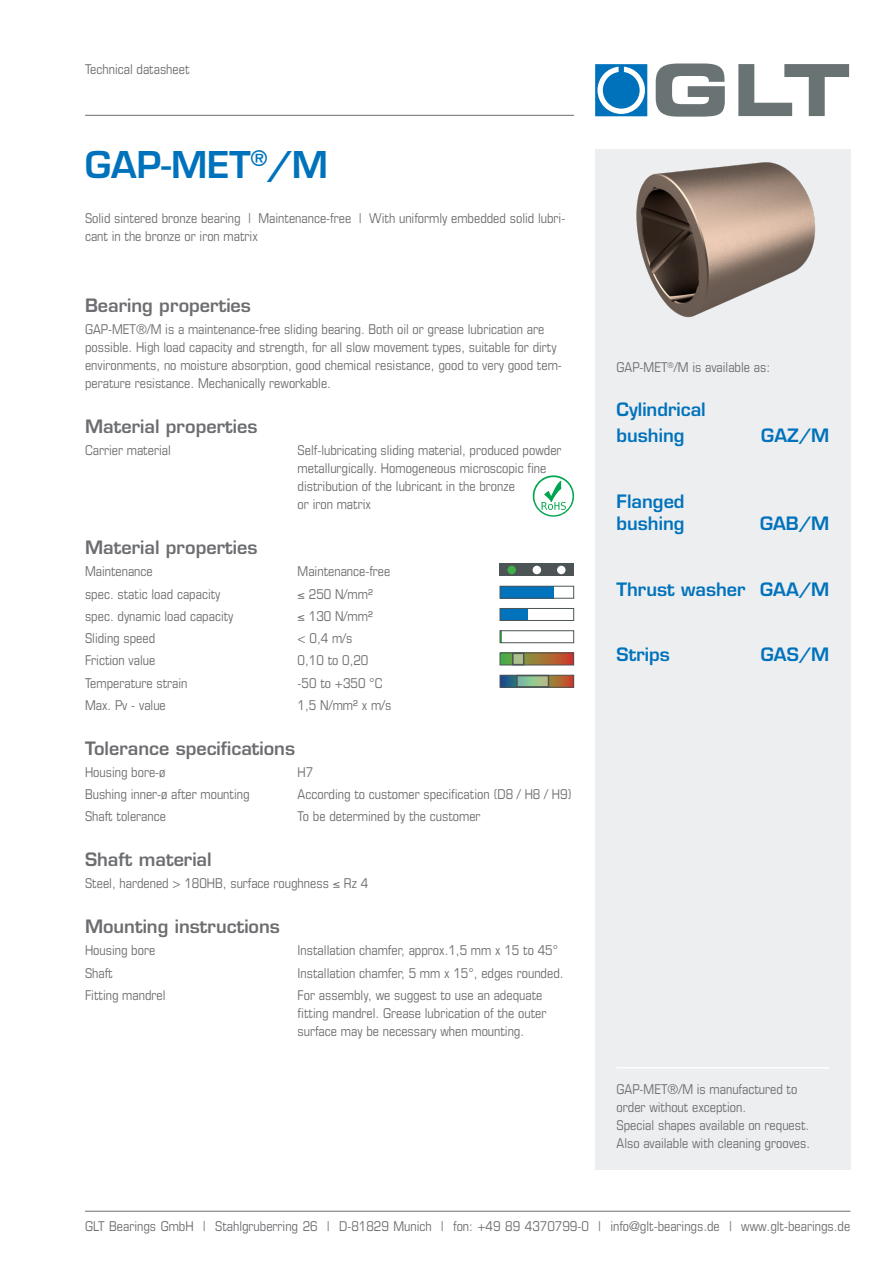
<style>
.page{position:relative;width:893px;height:1263px;background:#fff}
.page>*{position:absolute;margin:0;border:0;box-sizing:border-box;transform-origin:0 0}
.Headline_Produkt{font:600 36px "Eurostile";color:#0072bc}
.Überschrift_Eigensch{font:600 18px "Eurostile";color:#6c6d70}
.Headline_blau{font:600 18px "Eurostile";color:#0072bc}
.Einf__Abs__hängender{font:condensed 13.5px/18px "Eurostile";color:#6c6d70}
</style>
<div class="page">
<hr style="left:85px;top:1211px;width:765px;height:1px;background:#6c6d70">
<div style="left:595px;top:149px;width:255px;height:1020px;background:#eceeef"></div>
<img style="left:636px;top:162px;width:180px;height:156px">
<div style="left:500px;top:564px;width:74px;height:12px;background:#4d5455"></div>
<div style="left:533px;top:566px;width:8px;height:8px;background:#fff;border-radius:50%"></div>
<div style="left:507px;top:566px;width:9px;height:8px;background:#40ae49;border-radius:50%"></div>
<div style="left:557px;top:566px;width:9px;height:8px;background:#fff;border-radius:50%"></div>
<svg style="left:502px;top:588px;width:52px;height:9px"></svg>
<div style="left:500px;top:586px;width:74px;height:13px;border:1px solid #4d5455"></div>
<svg style="left:502px;top:610px;width:26px;height:9px"></svg>
<div style="left:500px;top:608px;width:74px;height:13px;border:1px solid #4d5455"></div>
<div style="left:500px;top:630px;width:74px;height:13px;border:1px solid #4d5455"></div>
<svg style="left:502px;top:655px;width:70px;height:8px"></svg>
<div style="left:500px;top:653px;width:74px;height:12px;border:1px solid #4d5455"></div>
<div style="left:513px;top:653px;width:11px;height:12px;background:#abc28b"></div>
<div style="left:512px;top:653px;width:12px;height:12px;border:2px solid #4d5455"></div>
<svg style="left:502px;top:677px;width:70px;height:9px"></svg>
<div style="left:500px;top:675px;width:74px;height:13px;border:1px solid #4d5455"></div>
<svg style="left:519px;top:678px;width:27px;height:7px"></svg>
<div style="left:516px;top:675px;width:33px;height:13px;border:2px solid #4d5455"></div>
<svg style="left:595px;top:64px;width:52px;height:52px"></svg>
<svg style="left:656px;top:64px;width:193px;height:53px"></svg>
<hr style="left:85px;top:115px;width:489px;height:1px;background:#6c6d70">
<svg style="left:533px;top:475px;width:41px;height:42px"></svg>
<hr style="left:617px;top:1067px;width:212px;height:1px;background:#fff">
<p class="Einf__Abs__hängender" style="left:85px;top:60px;width:106px">Technical datasheet</p>
<p class="Headline_Produkt" style="left:85px;top:142px;width:245px">GAP-MET<sup>®</sup>/M</p>
<p class="Einf__Abs__hängender" style="left:85px;top:209px;width:482px">Solid sintered bronze bearing | Maintenance-free | With uniformly embedded solid lubri&shy;cant in the bronze or iron matrix</p>
<p class="Überschrift_Eigensch" style="left:85px;top:294px;width:167px">Bearing properties</p>
<p class="Einf__Abs__hängender" style="left:85px;top:320px;width:478px">GAP-MET®/M is a maintenance-free sliding bearing. Both oil or grease lubrication are possible. High load capacity and strength, for all slow movement types, suitable for dirty environments, no moisture absorption, good chemical resistance, good to very good tem&shy;perature resistance. Mechanically reworkable.</p>
<p class="Überschrift_Eigensch" style="left:85px;top:415px;width:174px">Material properties</p>
<p class="Einf__Abs__hängender" style="left:85px;top:441px;width:87px">Carrier material</p>
<p class="Einf__Abs__hängender" style="left:298px;top:441px;width:265px">Self-lubricating sliding material, produced powder metallurgically. Homogeneous microscopic fine distribution of the lubricant in the bronze<br>or iron matrix</p>
<p class="Überschrift_Eigensch" style="left:85px;top:536px;width:174px">Material properties</p>
<p class="Einf__Abs__hängender" style="left:85px;top:562px;width:69px">Maintenance</p>
<p class="Einf__Abs__hängender" style="left:298px;top:562px;width:94px">Maintenance-free</p>
<p class="Einf__Abs__hängender" style="left:85px;top:584px;width:137px">spec. static load capacity</p>
<p class="Einf__Abs__hängender" style="left:298px;top:584px;width:77px">≤ 250 N/mm²</p>
<p class="Einf__Abs__hängender" style="left:85px;top:607px;width:150px">spec. dynamic load capacity</p>
<p class="Einf__Abs__hängender" style="left:298px;top:607px;width:77px">≤ 130 N/mm²</p>
<p class="Einf__Abs__hängender" style="left:85px;top:629px;width:72px">Sliding speed</p>
<p class="Einf__Abs__hängender" style="left:298px;top:629px;width:56px">&lt; 0,4 m/s</p>
<p class="Einf__Abs__hängender" style="left:85px;top:651px;width:72px">Friction value</p>
<p class="Einf__Abs__hängender" style="left:298px;top:651px;width:72px">0,10 to 0,20</p>
<p class="Einf__Abs__hängender" style="left:85px;top:673px;width:104px">Temperature strain</p>
<p class="Einf__Abs__hängender" style="left:298px;top:673px;width:86px">-50 to +350 °C</p>
<p class="Einf__Abs__hängender" style="left:85px;top:696px;width:82px">Max. Pv - value</p>
<p class="Einf__Abs__hängender" style="left:298px;top:696px;width:95px">1,5 N/mm² x m/s</p>
<p class="Überschrift_Eigensch" style="left:85px;top:737px;width:212px">Tolerance specifications</p>
<p class="Einf__Abs__hängender" style="left:85px;top:763px;width:82px">Housing bore-ø</p>
<p class="Einf__Abs__hängender" style="left:298px;top:763px;width:17px">H7</p>
<p class="Einf__Abs__hängender" style="left:85px;top:785px;width:166px">Bushing inner-ø after mounting</p>
<p class="Einf__Abs__hängender" style="left:298px;top:785px;width:275px">According to customer specification (D8 / H8 / H9)</p>
<p class="Einf__Abs__hängender" style="left:85px;top:807px;width:82px">Shaft tolerance</p>
<p class="Einf__Abs__hängender" style="left:298px;top:807px;width:184px">To be determined by the customer</p>
<p class="Überschrift_Eigensch" style="left:85px;top:848px;width:128px">Shaft material</p>
<p class="Einf__Abs__hängender" style="left:85px;top:874px;width:285px">Steel, hardened &gt; 180HB, surface roughness ≤ Rz 4</p>
<p class="Überschrift_Eigensch" style="left:85px;top:915px;width:196px">Mounting instructions</p>
<p class="Einf__Abs__hängender" style="left:85px;top:941px;width:72px">Housing bore</p>
<p class="Einf__Abs__hängender" style="left:298px;top:941px;width:262px">Installation chamfer, approx.1,5 mm x 15 to 45°</p>
<p class="Einf__Abs__hängender" style="left:85px;top:964px;width:29px">Shaft</p>
<p class="Einf__Abs__hängender" style="left:298px;top:964px;width:267px">Installation chamfer, 5 mm x 15°, edges rounded.</p>
<p class="Einf__Abs__hängender" style="left:85px;top:986px;width:82px">Fitting mandrel</p>
<p class="Einf__Abs__hängender" style="left:298px;top:986px;width:250px">For assembly, we suggest to use an adequate fitting mandrel. Grease lubrication of the outer surface may be necessary when mounting.</p>
<p class="Einf__Abs__hängender" style="left:617px;top:358px;width:155px">GAP-MET<sup>®</sup>/M is available as:</p>
<p class="Headline_blau" style="left:617px;top:398px;width:91px">Cylindrical</p>
<p class="Headline_blau" style="left:617px;top:424px;width:69px">bushing</p>
<p class="Headline_blau" style="left:761px;top:424px;width:69px">GAZ/M</p>
<p class="Headline_blau" style="left:617px;top:490px;width:70px">Flanged</p>
<p class="Headline_blau" style="left:617px;top:512px;width:69px">bushing</p>
<p class="Headline_blau" style="left:760px;top:512px;width:71px">GAB/M</p>
<p class="Headline_blau" style="left:617px;top:578px;width:214px">Thrust washer GAA/M</p>
<p class="Headline_blau" style="left:617px;top:643px;width:55px">Strips</p>
<p class="Headline_blau" style="left:761px;top:643px;width:70px">GAS/M</p>
<p class="Einf__Abs__hängender" style="left:617px;top:1080px;width:195px">GAP-MET®/M is manufactured to order without exception.<br>Special shapes available on request.<br>Also available with cleaning grooves.</p>
<p class="Einf__Abs__hängender" style="left:85px;top:1217px;width:767px">GLT Bearings GmbH | Stahlgruberring 26 | D-81829 Munich | fon: +49 89 4370799-0 | info@glt-bearings.de | www.glt-bearings.de</p>
</div>
